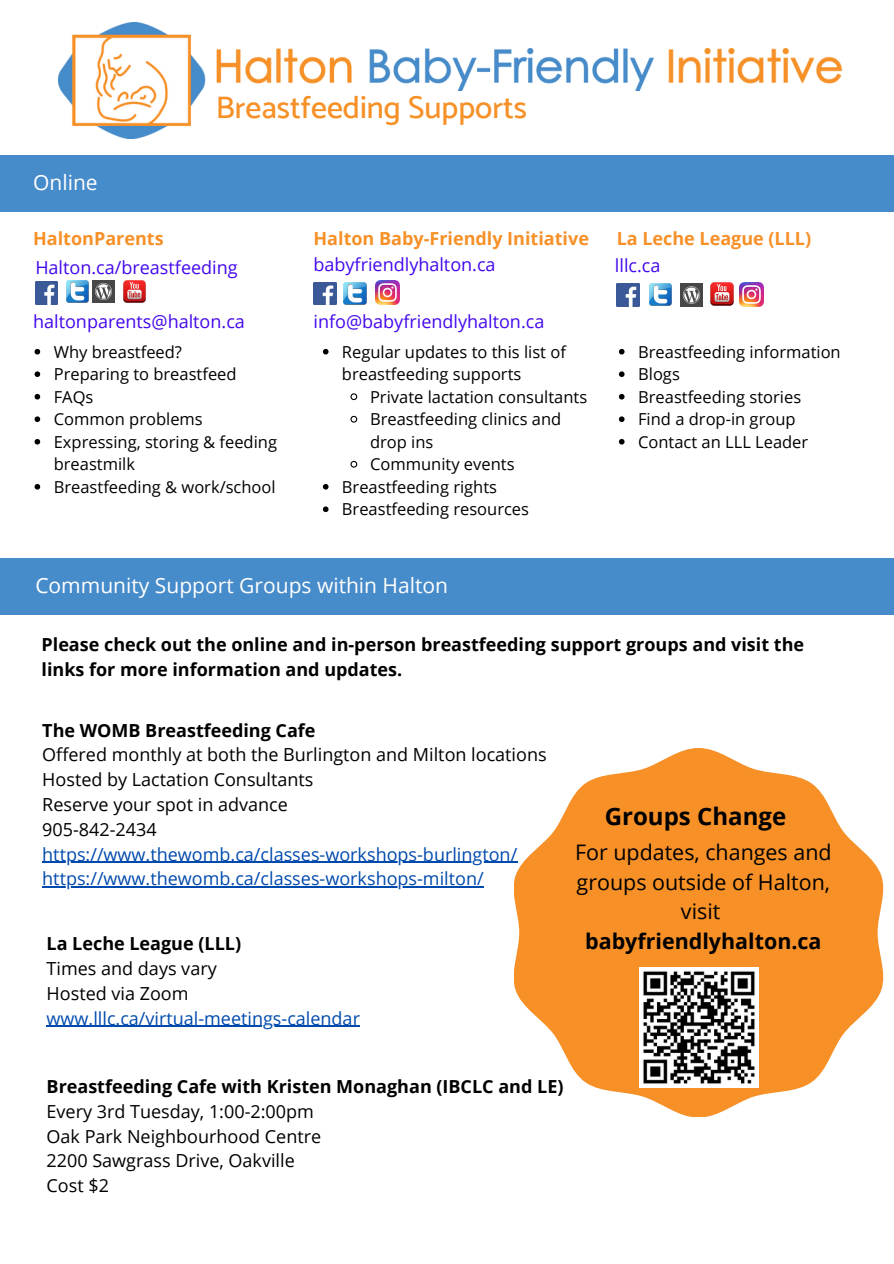
<style>
.page{position:relative;width:894px;height:1264px;background:#fff}
.page>*{position:absolute;margin:0;border:0;box-sizing:border-box;transform-origin:0 0}
.t1{font:500 31.5px "Catamaran";color:#f69027}
.t2{font:700 24px "Open Sans";color:#000}
.t3{font:21.45px/29.5px "Open Sans";color:#000;text-align:center}
.t4{font:21px "Open Sans";color:#fff}
.t5{font:18px "Open Sans";color:#000}
.t6{font:700 18px/24.8px "Open Sans";color:#000}
.t7{font:18px "Open Sans";color:#004aad}
.t8{font:18px "Open Sans";color:#4308ed}
.t9{font:700 18px "Open Sans";color:#f69027}
.t10{font:16.5px/22.5px "Open Sans";color:#000}
.s1{font-weight:700}
</style>
<div class="page">
<div style="left:0;top:155px;width:893px;height:57px;background:#468bca"></div>
<div style="left:0;top:557px;width:893px;height:57px;background:#468bca"></div>
<svg style="left:513px;top:748px;width:370px;height:368px;fill:#f69027"></svg>
<img style="left:35px;top:282px;width:23px;height:22px">
<img style="left:66px;top:280px;width:23px;height:23px">
<img style="left:92px;top:280px;width:23px;height:23px">
<img style="left:123px;top:280px;width:23px;height:23px">
<img style="left:313px;top:282px;width:23px;height:23px">
<img style="left:344px;top:282px;width:22px;height:23px">
<img style="left:375px;top:281px;width:24px;height:23px">
<img style="left:616px;top:283px;width:23px;height:23px">
<img style="left:649px;top:283px;width:22px;height:22px">
<img style="left:680px;top:283px;width:22px;height:23px">
<img style="left:710px;top:282px;width:23px;height:24px">
<img style="left:739px;top:282px;width:24px;height:24px">
<img style="left:59px;top:23px;width:783px;height:115px">
<div style="left:210px;top:91px;width:640px;height:56px;background:#fff"></div>
<img style="left:639px;top:967px;width:119px;height:120px">
<svg style="left:35px;top:349px;width:5px;height:5px"></svg>
<svg style="left:35px;top:371px;width:5px;height:6px"></svg>
<svg style="left:35px;top:394px;width:5px;height:5px"></svg>
<svg style="left:35px;top:416px;width:5px;height:6px"></svg>
<svg style="left:35px;top:439px;width:5px;height:5px"></svg>
<svg style="left:35px;top:484px;width:5px;height:5px"></svg>
<svg style="left:323px;top:349px;width:5px;height:5px"></svg>
<svg style="left:350px;top:393px;width:8px;height:8px"></svg>
<svg style="left:350px;top:415px;width:8px;height:8px"></svg>
<svg style="left:350px;top:460px;width:8px;height:8px"></svg>
<svg style="left:323px;top:484px;width:5px;height:5px"></svg>
<svg style="left:323px;top:506px;width:5px;height:6px"></svg>
<svg style="left:618px;top:349px;width:6px;height:5px"></svg>
<svg style="left:618px;top:371px;width:6px;height:6px"></svg>
<svg style="left:618px;top:394px;width:6px;height:5px"></svg>
<svg style="left:618px;top:416px;width:6px;height:6px"></svg>
<svg style="left:618px;top:439px;width:6px;height:5px"></svg>
<hr style="left:42px;top:861px;width:475px;height:1px;background:#004aad">
<hr style="left:42px;top:886px;width:442px;height:1px;background:#004aad">
<hr style="left:47px;top:1025px;width:313px;height:1px;background:#004aad">
<p class="t4" style="left:33px;top:168px;width:66px">Online</p>
<p class="t1" style="left:216px;top:88px;width:313px">Breastfeeding Supports</p>
<p class="t9" style="left:33px;top:225px;width:132px">HaltonParents</p>
<h4 class="t9" style="left:313px;top:225px;width:277px">Halton Baby-Friendly Initiative</h4>
<p class="t9" style="left:616px;top:225px;width:196px">La Leche League (LLL)</p>
<p class="t8" style="left:35px;top:254px;width:204px">Halton.ca/breastfeeding</p>
<p class="t8" style="left:33px;top:309px;width:213px">haltonparents@halton.ca</p>
<p class="t10" style="left:54px;top:340px;width:130px">Why breastfeed?</p>
<p class="t10" style="left:54px;top:363px;width:184px">Preparing to breastfeed</p>
<p class="t10" style="left:54px;top:385px;width:41px">FAQs</p>
<p class="t10" style="left:54px;top:408px;width:150px">Common problems</p>
<p class="t10" style="left:54px;top:430px;width:225px">Expressing, storing &amp; feeding breastmilk</p>
<p class="t10" style="left:54px;top:475px;width:223px">Breastfeeding &amp; work/school</p>
<p class="t8" style="left:313px;top:252px;width:183px">babyfriendlyhalton.ca</p>
<p class="t8" style="left:313px;top:309px;width:232px">info@babyfriendlyhalton.ca</p>
<p class="t10" style="left:342px;top:340px;width:225px">Regular updates to this list of breastfeeding supports</p>
<p class="t10" style="left:370px;top:385px;width:219px">Private lactation consultants</p>
<p class="t10" style="left:370px;top:408px;width:193px">Breastfeeding clinics and drop ins</p>
<p class="t10" style="left:370px;top:453px;width:146px">Community events</p>
<p class="t10" style="left:342px;top:475px;width:157px">Breastfeeding rights</p>
<p class="t10" style="left:342px;top:498px;width:188px">Breastfeeding resources</p>
<p class="t8" style="left:614px;top:252px;width:47px">lllc.ca</p>
<p class="t10" style="left:638px;top:340px;width:204px">Breastfeeding information</p>
<p class="t10" style="left:638px;top:363px;width:43px">Blogs</p>
<p class="t10" style="left:638px;top:385px;width:164px">Breastfeeding stories</p>
<p class="t10" style="left:638px;top:408px;width:159px">Find a drop-in group</p>
<p class="t10" style="left:638px;top:430px;width:172px">Contact an LLL Leader</p>
<h3 class="t4" style="left:35px;top:570px;width:414px">Community Support Groups within Halton</h3>
<h4 class="t6" style="left:42px;top:632px;width:763px">Please check out the online and in-person breastfeeding support groups and visit the links for more information and updates.</h4>
<p class="t6" style="left:42px;top:717px;width:275px">The WOMB Breastfeeding Cafe</p>
<p class="t5" style="left:42px;top:742px;width:506px">Offered monthly at both the Burlington and Milton locations</p>
<p class="t5" style="left:42px;top:767px;width:273px">Hosted by Lactation Consultants</p>
<p class="t5" style="left:42px;top:791px;width:247px">Reserve your spot in advance</p>
<h2 class="t5" style="left:42px;top:816px;width:116px">905-842-2434</h2>
<h3 class="t7" style="left:42px;top:841px;width:476px">https://www.thewomb.ca/classes-workshops-burlington/</h3>
<p class="t7" style="left:42px;top:866px;width:443px">https://www.thewomb.ca/classes-workshops-milton/</p>
<p class="t6" style="left:47px;top:931px;width:196px">La Leche League (LLL)</p>
<p class="t5" style="left:47px;top:955px;width:172px">Times and days vary</p>
<p class="t5" style="left:47px;top:980px;width:143px">Hosted via Zoom</p>
<p class="t7" style="left:47px;top:1005px;width:315px">www.lllc.ca/virtual-meetings-calendar</p>
<p class="t2" style="left:604px;top:799px;width:183px">Groups Change</p>
<p class="t3" style="left:575px;top:837px;width:258px">For updates, changes and groups outside of Halton, visit <span class="s1">babyfriendlyhalton.ca</span></p>
<p class="t6" style="left:47px;top:1073px;width:518px">Breastfeeding Cafe with Kristen Monaghan (IBCLC and LE)</p>
<p class="t5" style="left:47px;top:1098px;width:269px">Every 3rd Tuesday, 1:00-2:00pm</p>
<p class="t5" style="left:47px;top:1123px;width:276px">Oak Park Neighbourhood Centre</p>
<p class="t5" style="left:47px;top:1147px;width:249px">2200 Sawgrass Drive, Oakville</p>
<p class="t5" style="left:47px;top:1172px;width:64px">Cost $2</p>
</div>
